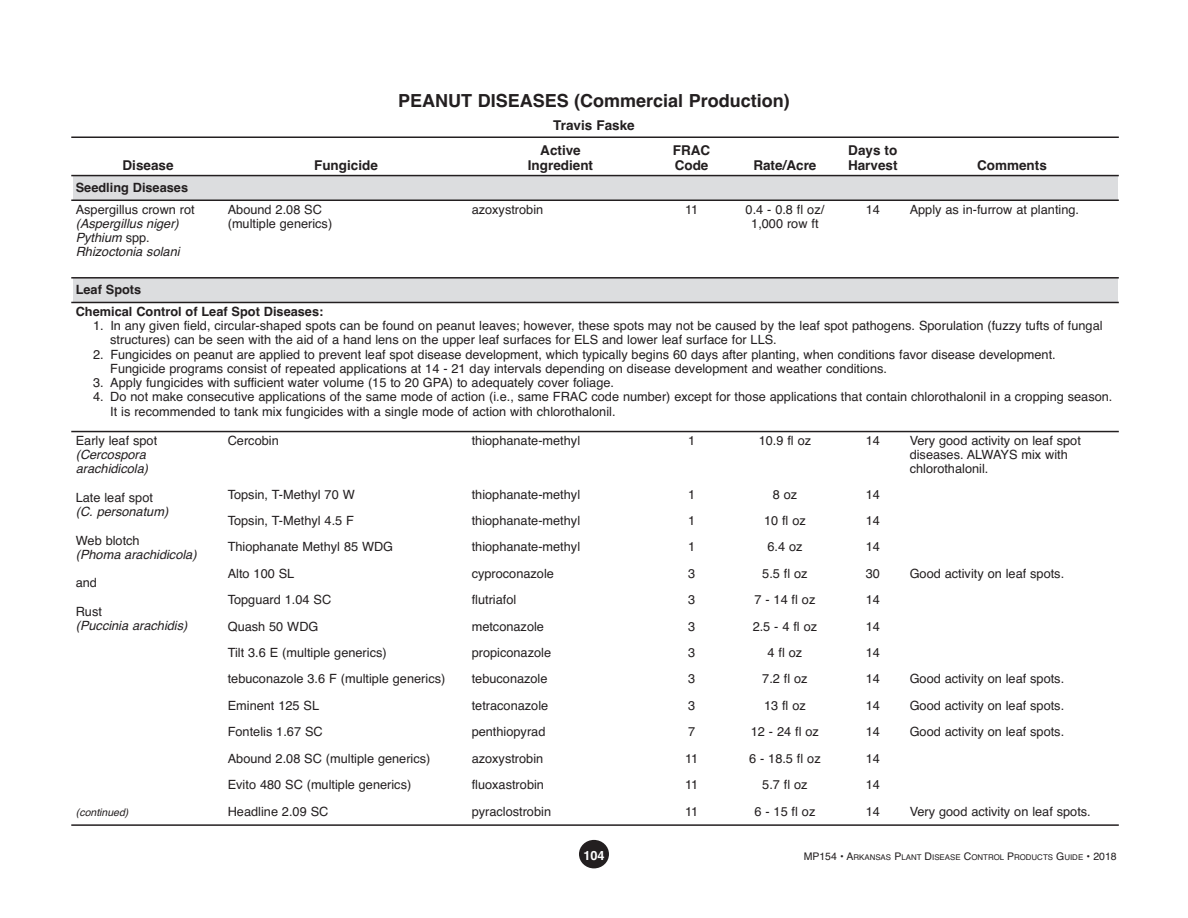
<style>
.page{position:relative;width:1188px;height:918px;background:#fff}
.page>*{position:absolute;margin:0;border:0;box-sizing:border-box;transform-origin:0 0}
.t1{font:700 18px "Helvetica";color:#231f20}
.t2{font:700 13.5px/15px "Helvetica";color:#231f20}
.t3{font:12.75px/14.2px "Helvetica";color:#231f20}
.t4{font:italic 12.75px/14.2px "Helvetica";color:#231f20}
.t5{font:700 12.75px/21.9px "Helvetica";color:#231f20}
.t6{font:700 12.75px "Helvetica";color:#fff}
.t7{font:italic 10.5px "Helvetica";color:#231f20}
.t8{font:7.8px "Helvetica";color:#231f20}
.s1{font-style:normal}
.s2{font-size:10.5px}
</style>
<div class="page">
<div style="left:73px;top:176px;width:1044px;height:24px;background:#dcdddf"></div>
<div style="left:73px;top:278px;width:1044px;height:24px;background:#dcdddf"></div>
<hr style="left:71px;top:136px;width:1048px;height:2px;background:#231f20">
<hr style="left:71px;top:175px;width:1048px;height:1px;background:#231f20">
<hr style="left:71px;top:200px;width:1048px;height:1px;background:#231f20">
<hr style="left:71px;top:277px;width:1048px;height:2px;background:#231f20">
<hr style="left:71px;top:302px;width:1048px;height:1px;background:#231f20">
<hr style="left:71px;top:431px;width:1048px;height:1px;background:#231f20">
<hr style="left:71px;top:824px;width:1048px;height:2px;background:#231f20">
<div style="left:579px;top:840px;width:30px;height:28px;background:#231f20;border-radius:50%"></div>
<p class="t2" style="left:123px;top:157px;width:53px">Disease</p>
<p class="t2" style="left:314px;top:157px;width:65px">Fungicide</p>
<h1 class="t1" style="left:398px;top:91px;width:393px">PEANUT DISEASES (Commercial Production)</h1>
<p class="t2" style="left:553px;top:118px;width:83px">Travis Faske</p>
<p class="t2" style="left:528px;top:142px;width:67px;text-align:center">Active<br>Ingredient</p>
<p class="t2" style="left:673px;top:142px;width:39px">FRAC<br>Code</p>
<p class="t2" style="left:753px;top:157px;width:65px">Rate/Acre</p>
<p class="t2" style="left:848px;top:142px;width:51px">Days to<br>Harvest</p>
<p class="t2" style="left:977px;top:157px;width:71px">Comments</p>
<p class="t5" style="left:76px;top:176px;width:114px">Seedling Diseases</p>
<p class="t3" style="left:76px;top:202px;width:121px">Aspergillus crown rot</p>
<p class="t4" style="left:76px;top:216px;width:105px">(Aspergillus niger)<br>Pythium <span class="s1">spp.<br></span>Rhizoctonia solani</p>
<p class="t3" style="left:228px;top:202px;width:106px">Abound 2.08 SC (multiple generics)</p>
<p class="t3" style="left:472px;top:202px;width:73px">azoxystrobin</p>
<p class="t3" style="left:685px;top:202px;width:15px">11</p>
<p class="t3" style="left:746px;top:202px;width:80px;text-align:center">0.4 - 0.8 fl oz/<br>1,000 row ft</p>
<p class="t3" style="left:866px;top:202px;width:16px">14</p>
<p class="t3" style="left:910px;top:202px;width:171px">Apply as in-furrow at planting.</p>
<p class="t5" style="left:76px;top:278px;width:249px">Leaf Spots<br>Chemical Control of Leaf Spot Diseases:</p>
<p class="t3" style="left:110px;top:319px;width:994px;text-indent:-17px">1. In any given field, circular-shaped spots can be found on peanut leaves; however, these spots may not be caused by the leaf spot pathogens. Sporulation (fuzzy tufts of fungal structures) can be seen with the aid of a hand lens on the upper leaf surfaces for ELS and lower leaf surface for LLS.</p>
<p class="t3" style="left:110px;top:347px;width:947px;text-indent:-17px">2. Fungicides on peanut are applied to prevent leaf spot disease development, which typically begins 60 days after planting, when conditions favor disease development.<br>Fungicide programs consist of repeated applications at 14 - 21 day intervals depending on disease development and weather conditions.</p>
<p class="t3" style="left:93px;top:376px;width:523px">3. Apply fungicides with sufficient water volume (15 to 20 GPA) to adequately cover foliage.</p>
<p class="t3" style="left:110px;top:390px;width:1004px;text-indent:-17px">4. Do not make consecutive applications of the same mode of action (i.e., same FRAC code number) except for those applications that contain chlorothalonil in a cropping season.<br>It is recommended to tank mix fungicides with a single mode of action with chlorothalonil.</p>
<p class="t3" style="left:76px;top:433px;width:83px">Early leaf spot</p>
<p class="t4" style="left:76px;top:448px;width:74px">(Cercospora arachidicola)</p>
<p class="t3" style="left:76px;top:490px;width:79px">Late leaf spot</p>
<p class="t4" style="left:76px;top:505px;width:94px">(C. personatum)</p>
<p class="t3" style="left:76px;top:533px;width:65px">Web blotch</p>
<p class="t4" style="left:76px;top:547px;width:122px">(Phoma arachidicola)</p>
<p class="t3" style="left:76px;top:576px;width:23px">and</p>
<p class="t3" style="left:76px;top:604px;width:28px">Rust</p>
<p class="t4" style="left:76px;top:619px;width:113px">(Puccinia arachidis)</p>
<p class="t3" style="left:228px;top:433px;width:53px">Cercobin</p>
<p class="t3" style="left:472px;top:433px;width:110px">thiophanate-methyl</p>
<p class="t3" style="left:688px;top:433px;width:9px">1</p>
<p class="t3" style="left:759px;top:433px;width:54px">10.9 fl oz</p>
<p class="t3" style="left:866px;top:433px;width:16px">14</p>
<p class="t3" style="left:910px;top:433px;width:173px">Very good activity on leaf spot diseases. ALWAYS mix with chlorothalonil.</p>
<p class="t3" style="left:228px;top:487px;width:128px">Topsin, T-Methyl 70 W</p>
<p class="t3" style="left:472px;top:487px;width:110px">thiophanate-methyl</p>
<p class="t3" style="left:688px;top:487px;width:9px">1</p>
<p class="t3" style="left:773px;top:487px;width:26px">8 oz</p>
<p class="t3" style="left:866px;top:487px;width:16px">14</p>
<p class="t3" style="left:228px;top:513px;width:128px">Topsin, T-Methyl 4.5 F</p>
<p class="t3" style="left:472px;top:513px;width:110px">thiophanate-methyl</p>
<p class="t3" style="left:688px;top:513px;width:9px">1</p>
<p class="t3" style="left:764px;top:513px;width:43px">10 fl oz</p>
<p class="t3" style="left:866px;top:513px;width:16px">14</p>
<p class="t3" style="left:228px;top:540px;width:167px">Thiophanate Methyl 85 WDG</p>
<p class="t3" style="left:472px;top:540px;width:110px">thiophanate-methyl</p>
<p class="t3" style="left:688px;top:540px;width:9px">1</p>
<p class="t3" style="left:767px;top:540px;width:37px">6.4 oz</p>
<p class="t3" style="left:866px;top:540px;width:16px">14</p>
<p class="t3" style="left:228px;top:566px;width:68px">Alto 100 SL</p>
<p class="t3" style="left:472px;top:566px;width:84px">cyproconazole</p>
<p class="t3" style="left:688px;top:566px;width:9px">3</p>
<p class="t3" style="left:762px;top:566px;width:47px">5.5 fl oz</p>
<p class="t3" style="left:866px;top:566px;width:16px">30</p>
<p class="t3" style="left:910px;top:566px;width:156px">Good activity on leaf spots.</p>
<p class="t3" style="left:228px;top:593px;width:105px">Topguard 1.04 SC</p>
<p class="t3" style="left:472px;top:593px;width:46px">flutriafol</p>
<p class="t3" style="left:688px;top:593px;width:9px">3</p>
<p class="t3" style="left:754px;top:593px;width:62px">7-14floz</p>
<p class="t3" style="left:866px;top:593px;width:16px">14</p>
<p class="t3" style="left:228px;top:619px;width:92px">Quash 50 WDG</p>
<p class="t3" style="left:472px;top:619px;width:74px">metconazole</p>
<p class="t3" style="left:688px;top:619px;width:9px">3</p>
<p class="t3" style="left:753px;top:619px;width:66px">2.5 - 4 fl oz</p>
<p class="t3" style="left:866px;top:619px;width:16px">14</p>
<p class="t3" style="left:228px;top:645px;width:160px">Tilt 3.6 E (multiple generics)</p>
<p class="t3" style="left:472px;top:645px;width:81px">propiconazole</p>
<p class="t3" style="left:688px;top:645px;width:9px">3</p>
<p class="t3" style="left:768px;top:645px;width:36px">4 fl oz</p>
<p class="t3" style="left:866px;top:645px;width:16px">14</p>
<p class="t3" style="left:228px;top:672px;width:219px">tebuconazole 3.6 F (multiple generics)</p>
<p class="t3" style="left:472px;top:672px;width:77px">tebuconazole</p>
<p class="t3" style="left:688px;top:672px;width:9px">3</p>
<p class="t3" style="left:762px;top:672px;width:47px">7.2 fl oz</p>
<p class="t3" style="left:866px;top:672px;width:16px">14</p>
<p class="t3" style="left:910px;top:672px;width:156px">Good activity on leaf spots.</p>
<p class="t3" style="left:228px;top:698px;width:93px">Eminent 125 SL</p>
<p class="t3" style="left:472px;top:698px;width:78px">tetraconazole</p>
<p class="t3" style="left:688px;top:698px;width:9px">3</p>
<p class="t3" style="left:764px;top:698px;width:43px">13 fl oz</p>
<p class="t3" style="left:866px;top:698px;width:16px">14</p>
<p class="t3" style="left:910px;top:698px;width:156px">Good activity on leaf spots.</p>
<p class="t3" style="left:228px;top:725px;width:96px">Fontelis 1.67 SC</p>
<p class="t3" style="left:472px;top:725px;width:75px">penthiopyrad</p>
<p class="t3" style="left:688px;top:725px;width:9px">7</p>
<p class="t3" style="left:751px;top:725px;width:70px">12 - 24 fl oz</p>
<p class="t3" style="left:866px;top:725px;width:16px">14</p>
<p class="t3" style="left:910px;top:725px;width:156px">Good activity on leaf spots.</p>
<p class="t3" style="left:228px;top:751px;width:204px">Abound 2.08 SC (multiple generics)</p>
<p class="t3" style="left:472px;top:751px;width:73px">azoxystrobin</p>
<p class="t3" style="left:685px;top:751px;width:15px">11</p>
<p class="t3" style="left:749px;top:751px;width:73px">6 - 18.5 fl oz</p>
<p class="t3" style="left:866px;top:751px;width:16px">14</p>
<p class="t3" style="left:228px;top:778px;width:185px">Evito 480 SC (multiple generics)</p>
<p class="t3" style="left:472px;top:778px;width:74px">fluoxastrobin</p>
<p class="t3" style="left:685px;top:778px;width:15px">11</p>
<p class="t3" style="left:762px;top:778px;width:47px">5.7 fl oz</p>
<p class="t3" style="left:866px;top:778px;width:16px">14</p>
<p class="t3" style="left:228px;top:804px;width:102px">Headline 2.09 SC</p>
<p class="t3" style="left:472px;top:804px;width:81px">pyraclostrobin</p>
<p class="t3" style="left:685px;top:804px;width:15px">11</p>
<p class="t3" style="left:754px;top:804px;width:62px">6-15floz</p>
<p class="t3" style="left:866px;top:804px;width:16px">14</p>
<p class="t3" style="left:910px;top:804px;width:183px">Very good activity on leaf spots.</p>
<p class="t8" style="left:804px;top:853px;width:314px"><span class="s2">MP154 • A</span>RKANSAS <span class="s2">P</span>LANT <span class="s2">D</span>ISEASE <span class="s2">C</span>ONTROL <span class="s2">P</span>RODUCTS <span class="s2">G</span>UIDE <span class="s2">• 2018</span></p>
<p class="t7" style="left:76px;top:807px;width:54px">(continued)</p>
<p class="t6" style="left:583px;top:848px;width:23px">104</p>
</div>
